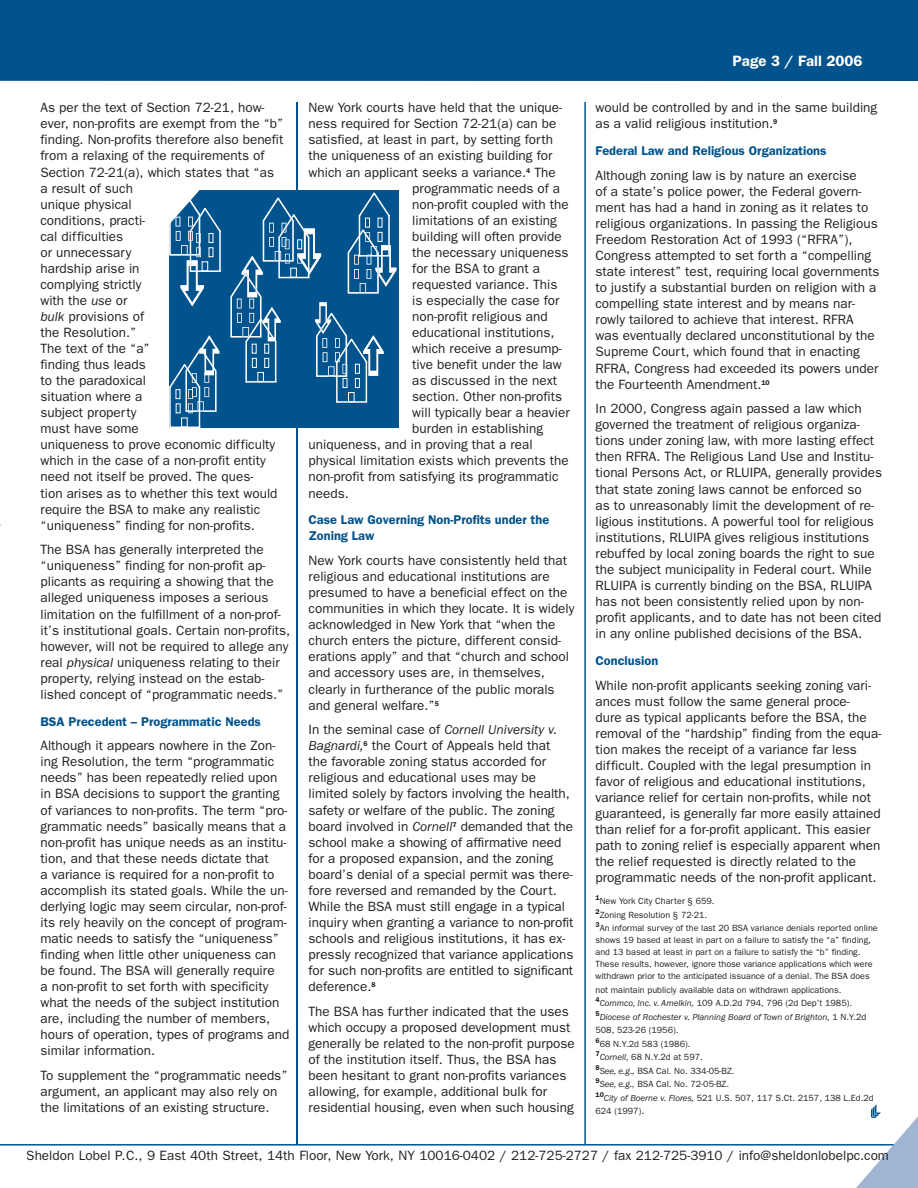
<style>
.page{position:relative;width:918px;height:1188px;background:#fff}
.page>*{position:absolute;margin:0;border:0;box-sizing:border-box;transform-origin:0 0}
.t1{font:600 15px "Franklin Gothic";color:#fff}
.t2{font:13.5px/16px "Franklin Gothic";color:#231f20}
.t3{font:600 12.75px/16px "Franklin Gothic";color:#00538d}
.t4{font:9px/13.5px "Franklin Gothic";color:#231f20}
.s1{font-style:italic}
.s2{font-size:10.5px}
</style>
<div class="page">
<div style="left:0;top:0;width:918px;height:81px;background:#00538d"></div>
<hr style="left:0;top:1144px;width:918px;height:2px;background:#00538d">
<hr style="left:584px;top:102px;width:2px;height:1042px;background:#00538d">
<hr style="left:297px;top:102px;width:1px;height:1042px;background:#00538d">
<svg style="left:844px;top:1104px;width:74px;height:84px"></svg>
<div style="left:169px;top:191px;width:230px;height:237px;background:#00538d"></div>
<svg style="left:169px;top:335px;width:51px;height:93px"></svg>
<svg style="left:230px;top:192px;width:167px;height:211px"></svg>
<svg style="left:169px;top:190px;width:52px;height:116px"></svg>
<p class="t1" style="left:733px;top:55px;width:131px">Page 3 / Fall 2006</p>
<p class="t2" style="left:40px;top:101px;width:245px">As per the text of Section 72-21, how&shy;ever, non-profits are exempt from the “b” finding. Non-profits therefore also benefit from a relaxing of the requirements of<br>Section 72-21(a), which states that “as a result of such<br>unique physical<br>conditions, practi-<br>cal difficulties<br>or unnecessary<br>hardship arise in<br>complying strictly<br>with the <span class="s1">use</span> or<br><span class="s1">bulk</span> provisions of<br>the Resolution.”<br>The text of the “a”<br>finding thus leads<br>to the paradoxical<br>situation where a<br>subject property<br>must have some<br>uniqueness to prove economic difficulty which in the case of a non-profit entity need not itself be proved. The ques-<br>tion arises as to whether this text would require the BSA to make any realistic “uniqueness” finding for non-profits.</p>
<p class="t2" style="left:41px;top:543px;width:251px">The BSA has generally interpreted the “uniqueness” finding for non-profit ap&shy;plicants as requiring a showing that the alleged uniqueness imposes a serious limitation on the fulfillment of a non-prof&shy;it’s institutional goals. Certain non-profits, however, will not be required to allege any real <span class="s1">physical</span> uniqueness relating to their property, relying instead on the estab&shy;lished concept of “programmatic needs.”</p>
<p class="t3" style="left:40px;top:714px;width:222px">BSA Precedent – Programmatic Needs</p>
<p class="t2" style="left:40px;top:739px;width:250px">Although it appears nowhere in the Zon&shy;ing Resolution, the term “programmatic needs” has been repeatedly relied upon in BSA decisions to support the granting of variances to non-profits. The term “pro&shy;grammatic needs” basically means that a non-profit has unique needs as an institu&shy;tion, and that these needs dictate that<br>a variance is required for a non-profit to accomplish its stated goals. While the un&shy;derlying logic may seem circular, non-prof&shy;its rely heavily on the concept of program&shy;matic needs to satisfy the “uniqueness” finding when little other uniqueness can be found. The BSA will generally require<br>a non-profit to set forth with specificity what the needs of the subject institution are, including the number of members, hours of operation, types of programs and similar information.</p>
<p class="t2" style="left:40px;top:1068px;width:249px">To supplement the “programmatic needs” argument, an applicant may also rely on the limitations of an existing structure.</p>
<p class="t2" style="left:596px;top:101px;width:283px">would be controlled by and in the same building as a valid religious institution.<sup>9</sup></p>
<p class="t3" style="left:596px;top:144px;width:233px">Federal Law and Religious Organizations</p>
<p class="t2" style="left:596px;top:168px;width:285px">Although zoning law is by nature an exercise<br>of a state’s police power, the Federal govern&shy;ment has had a hand in zoning as it relates to religious organizations. In passing the Religious Freedom Restoration Act of 1993 (“RFRA”), Congress attempted to set forth a “compelling state interest” test, requiring local governments to justify a substantial burden on religion with a compelling state interest and by means nar&shy;rowly tailored to achieve that interest. RFRA was eventually declared unconstitutional by the Supreme Court, which found that in enacting RFRA, Congress had exceeded its powers under the Fourteenth Amendment.<sup>10</sup></p>
<p class="t2" style="left:596px;top:402px;width:288px">In 2000, Congress again passed a law which governed the treatment of religious organiza&shy;tions under zoning law, with more lasting effect then RFRA. The Religious Land Use and Institu&shy;tional Persons Act, or RLUIPA, generally provides that state zoning laws cannot be enforced so<br>as to unreasonably limit the development of re&shy;ligious institutions. A powerful tool for religious institutions, RLUIPA gives religious institutions rebuffed by local zoning boards the right to sue the subject municipality in Federal court. While RLUIPA is currently binding on the BSA, RLUIPA has not been consistently relied upon by non&shy;profit applicants, and to date has not been cited in any online published decisions of the BSA.</p>
<p class="t3" style="left:596px;top:654px;width:64px">Conclusion</p>
<p class="t2" style="left:596px;top:678px;width:288px">While non-profit applicants seeking zoning vari&shy;ances must follow the same general proce-<br>dure as typical applicants before the BSA, the removal of the “hardship” finding from the equa&shy;tion makes the receipt of a variance far less difficult. Coupled with the legal presumption in favor of religious and educational institutions, variance relief for certain non-profits, while not guaranteed, is generally far more easily attained than relief for a for-profit applicant. This easier path to zoning relief is especially apparent when the relief requested is directly related to the programmatic needs of the non-profit applicant.</p>
<p class="t4" style="left:596px;top:895px;width:284px"><sup>1</sup>New York City Charter § 659.<br><sup>2</sup>Zoning Resolution § 72-21.<br><sup>3</sup>An informal survey of the last 20 BSA variance denials reported online</p>
<p class="t4" style="left:596px;top:935px;width:279px;line-height:12px">shows 19 based at least in part on a failure to satisfy the “a” finding, and 13 based at least in part on a failure to satisfy the “b” finding.<br>These results, however, ignore those variance applications which were withdrawn prior to the anticipated issuance of a denial. The BSA does</p>
<p class="t4" style="left:595px;top:984px;width:280px">not maintain publicly available data on withdrawn applications.<br><sup>4</sup><span class="s1">Commco, Inc. v. Amelkin,</span> 109 A.D.2d 794, 796 (2d Dep’t 1985).<br><sup>5</sup><span class="s1">Diocese of Rochester v. Planning Board of Town of Brighton,</span> 1 N.Y.2d 508, 523-26 (1956).<br><sup>6</sup>68 N.Y.2d 583 (1986).<br><sup>7</sup><span class="s1">Cornell,</span> 68 N.Y.2d at 597.<br><sup>8</sup><span class="s1">See, e.g.,</span> BSA Cal. No. 334-05-BZ.<br><sup>9</sup><span class="s1">See, e.g.,</span> BSA Cal. No. 72-05-BZ.<br><sup>10</sup><span class="s1">City of Boerne v. Flores,</span> 521 U.S. 507, 117 S.Ct. 2157, 138 L.Ed.2d 624 (1997)<span class="s2">.</span></p>
<p class="t2" style="left:26px;top:1148px;width:864px">Sheldon Lobel P.C., 9 East 40th Street, 14th Floor, New York, NY 10016-0402 / 212-725-2727 / fax 212-725-3910 / info@sheldonlobelpc.com</p>
<p class="t2" style="left:309px;top:101px;width:255px">New York courts have held that the unique-</p>
<p class="t2" style="left:309px;top:117px;width:249px">ness required for Section 72-21(a) can be</p>
<p class="t2" style="left:309px;top:133px;width:246px">satisfied, at least in part, by setting forth</p>
<p class="t2" style="left:309px;top:149px;width:245px">the uniqueness of an existing building for</p>
<p class="t2" style="left:309px;top:165px;width:249px">which an applicant seeks a variance.<sup>4</sup> The</p>
<p class="t2" style="left:412px;top:181px;width:149px">programmatic needs of a</p>
<p class="t2" style="left:412px;top:197px;width:158px">non-profit coupled with the</p>
<p class="t2" style="left:412px;top:213px;width:146px">limitations of an existing</p>
<p class="t2" style="left:412px;top:229px;width:151px">building will often provide</p>
<p class="t2" style="left:412px;top:245px;width:158px">the necessary uniqueness</p>
<p class="t2" style="left:412px;top:261px;width:129px">for the BSA to grant a</p>
<p class="t2" style="left:412px;top:277px;width:147px">requested variance. This</p>
<p class="t2" style="left:412px;top:293px;width:149px">is especially the case for</p>
<p class="t2" style="left:412px;top:310px;width:137px">non-profit religious and</p>
<p class="t2" style="left:412px;top:326px;width:144px">educational institutions,</p>
<p class="t2" style="left:412px;top:342px;width:151px">which receive a presump-</p>
<p class="t2" style="left:412px;top:358px;width:151px">tive benefit under the law</p>
<p class="t2" style="left:412px;top:374px;width:146px">as discussed in the next</p>
<p class="t2" style="left:412px;top:390px;width:151px">section. Other non-profits</p>
<p class="t2" style="left:412px;top:406px;width:159px">will typically bear a heavier</p>
<p class="t2" style="left:412px;top:422px;width:132px">burden in establishing</p>
<p class="t2" style="left:309px;top:438px;width:226px">uniqueness, and in proving that a real</p>
<p class="t2" style="left:309px;top:454px;width:262px">physical limitation exists which prevents the</p>
<p class="t2" style="left:309px;top:470px;width:252px">non-profit from satisfying its programmatic</p>
<p class="t2" style="left:309px;top:486px;width:42px">needs.</p>
<p class="t3" style="left:309px;top:513px;width:242px">Case Law Governing Non-Profits under the<br>Zoning Law</p>
<p class="t2" style="left:309px;top:554px;width:267px">New York courts have consistently held that religious and educational institutions are presumed to have a beneficial effect on the communities in which they locate. It is widely acknowledged in New York that “when the church enters the picture, different consid&shy;erations apply” and that “church and school and accessory uses are, in themselves, clearly in furtherance of the public morals and general welfare.”<sup>5</sup></p>
<p class="t2" style="left:309px;top:723px;width:266px">In the seminal case of <span class="s1">Cornell University v.<br>Bagnardi,</span><sup>6</sup> the Court of Appeals held that<br>the favorable zoning status accorded for religious and educational uses may be limited solely by factors involving the health, safety or welfare of the public. The zoning board involved in <span class="s1">Cornell</span><sup>7</sup> demanded that the school make a showing of affirmative need for a proposed expansion, and the zoning board’s denial of a special permit was there&shy;fore reversed and remanded by the Court.<br>While the BSA must still engage in a typical inquiry when granting a variance to non-profit schools and religious institutions, it has ex&shy;pressly recognized that variance applications for such non-profits are entitled to significant deference.<sup>8</sup></p>
<p class="t2" style="left:309px;top:1004px;width:268px">The BSA has further indicated that the uses which occupy a proposed development must generally be related to the non-profit purpose of the institution itself. Thus, the BSA has been hesitant to grant non-profits variances allowing, for example, additional bulk for residential housing, even when such housing</p>
</div>
